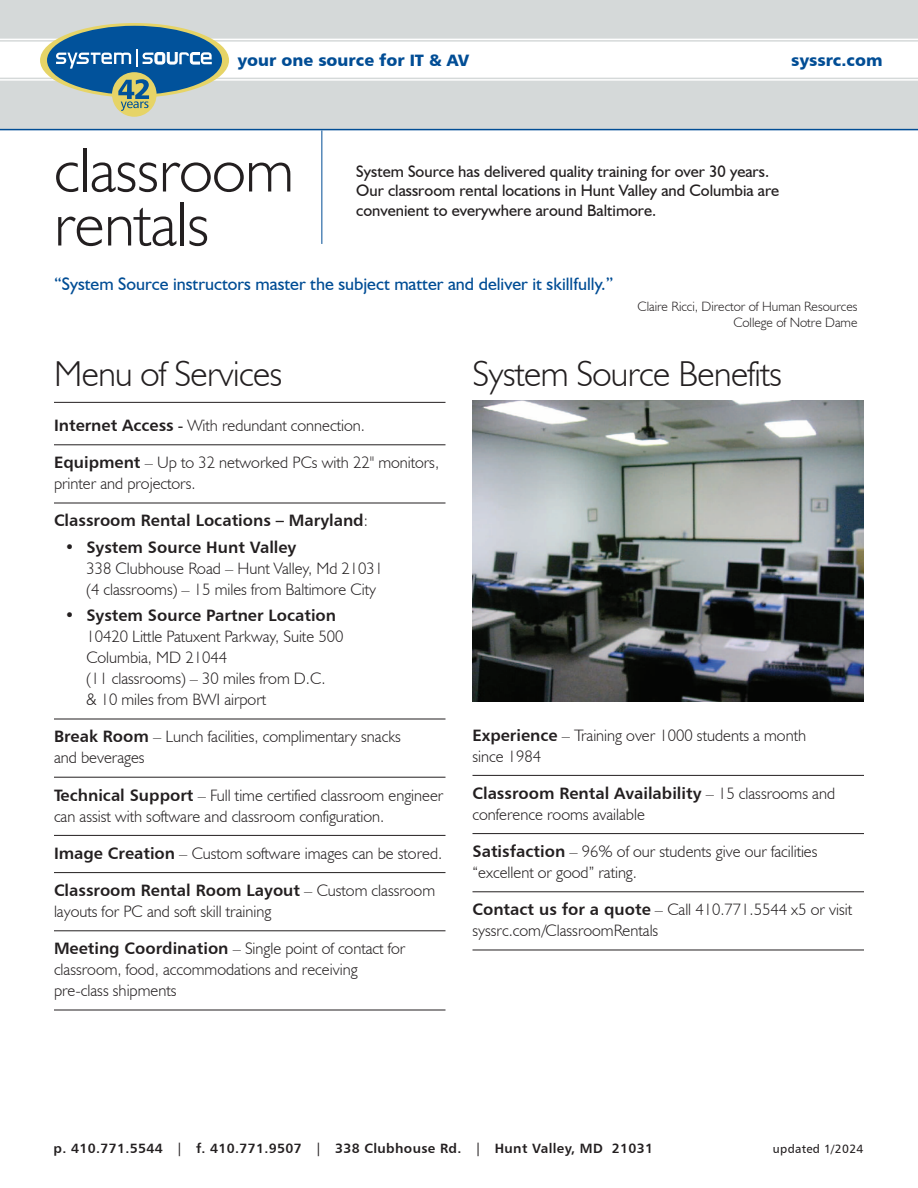
<style>
.page{position:relative;width:918px;height:1188px;background:#fff}
.page>*{position:absolute;margin:0;border:0;box-sizing:border-box;transform-origin:0 0}
.t1{font:300 63px/54px "Humanist 521 BT";letter-spacing:-.005em;color:#231f20}
.t2{font:300 36px "Humanist 521 BT";letter-spacing:-.015em;color:#231f20}
.t3{font:18px "Humanist 521 BT";color:#014d95}
.t4{font:300 16.5px/21px "Humanist 521 BT";color:#231f20}
.t5{font:16.5px "Humanist 777 BT Bold B";color:#231f20}
.t6{font:16.5px/19.8px "Humanist 521 BT";color:#231f20}
.t7{font:16.5px "Humanist 777 BT Black B";color:#014d95}
.t8{font:13.5px "Humanist 777 BT Bold B";letter-spacing:.025em;color:#231f20}
.t9{font:300 13.5px/16.2px "Humanist 521 BT";color:#231f20;text-align:right}
.t10{font:12px "Humanist 777 BT Roman B";letter-spacing:.025em;color:#231f20}
.s1{font-family:"Humanist 777 BT Bold B";font-weight:400}
.s2{font-weight:400}
.s3{font-family:"Humanist 521 BT";font-weight:300}
.s4{font-family:"Humanist 777 BT Roman B"}
</style>
<div class="page">
<div style="left:0;top:0;width:918px;height:130px;background:#d5d9d9"></div>
<div style="left:0;top:39px;width:918px;height:41px;background:#fff"></div>
<hr style="left:0;top:78px;width:918px;height:4px;background:#d5d9d9">
<div style="left:0;top:37px;width:918px;height:5px;background:#e4e6e6"></div>
<hr style="left:0;top:39px;width:918px;height:1px;background:#fff">
<hr style="left:0;top:129px;width:918px;height:1px;background:#014d95">
<hr style="left:0;top:79px;width:918px;height:2px;background:#fff">
<svg style="left:40px;top:23px;width:189px;height:75px"></svg>
<div style="left:47px;top:26px;width:175px;height:69px;background:#01529b;border-radius:50%"></div>
<svg style="left:56px;top:49px;width:81px;height:20px"></svg>
<svg style="left:143px;top:52px;width:69px;height:12px"></svg>
<div style="left:112px;top:72px;width:45px;height:45px;background:#e6d467;border-radius:50%"></div>
<svg style="left:118px;top:79px;width:31px;height:32px"></svg>
<hr style="left:321px;top:131px;width:1px;height:113px;background:#014d95">
<hr style="left:54px;top:402px;width:392px;height:1px;background:#231f20">
<hr style="left:54px;top:444px;width:392px;height:1px;background:#231f20">
<hr style="left:54px;top:503px;width:392px;height:1px;background:#231f20">
<hr style="left:54px;top:719px;width:392px;height:1px;background:#231f20">
<hr style="left:54px;top:777px;width:392px;height:1px;background:#231f20">
<hr style="left:54px;top:835px;width:392px;height:1px;background:#231f20">
<hr style="left:54px;top:872px;width:392px;height:1px;background:#231f20">
<hr style="left:54px;top:930px;width:392px;height:1px;background:#231f20">
<hr style="left:54px;top:1010px;width:392px;height:1px;background:#231f20">
<img style="left:472px;top:400px;width:392px;height:301px">
<hr style="left:472px;top:775px;width:392px;height:1px;background:#231f20">
<hr style="left:472px;top:833px;width:392px;height:1px;background:#231f20">
<hr style="left:472px;top:891px;width:392px;height:1px;background:#231f20">
<hr style="left:472px;top:950px;width:392px;height:1px;background:#231f20">
<p class="t7" style="left:237px;top:49px;width:234px">your one source for IT &amp; AV</p>
<p class="t7" style="left:791px;top:49px;width:93px">syssrc.com</p>
<h1 class="t1" style="left:54px;top:142px;width:241px">classroom rentals</h1>
<p class="t6" style="left:356px;top:161px;width:424px">System Source has delivered quality training for over 30 years.<br>Our classroom rental locations in Hunt Valley and Columbia are convenient to everywhere around Baltimore.</p>
<p class="t3" style="left:54px;top:272px;width:561px">“System Source instructors master the subject matter and deliver it skillfully.”</p>
<p class="t9" style="left:638px;top:298px;width:221px">Claire Ricci, Director of Human Resources<br>College of Notre Dame</p>
<h2 class="t2" style="left:54px;top:351px;width:230px">Menu of Services</h2>
<p class="t4" style="left:54px;top:414px;width:312px"><span class="s1">Internet Access</span> <span class="s2">-</span> With redundant connection.</p>
<p class="t4" style="left:54px;top:452px;width:387px"><span class="s1">Equipment</span> – Up to 32 networked PCs with 22" monitors, printer and projectors.</p>
<p class="t5" style="left:54px;top:510px;width:315px">Classroom Rental Locations – Maryland<span class="s3">:</span></p>
<p class="t5" style="left:65px;top:537px;width:233px"><span class="s3">•</span> System Source Hunt Valley</p>
<p class="t4" style="left:86px;top:557px;width:298px">338 Clubhouse Road – Hunt Valley, Md 21031 (4 classrooms) – 15 miles from Baltimore City</p>
<p class="t5" style="left:65px;top:605px;width:273px"><span class="s3">•</span> System Source Partner Location</p>
<p class="t4" style="left:86px;top:626px;width:258px">10420 Little Patuxent Parkway, Suite 500<br>Columbia, MD 21044<br>(11 classrooms) – 30 miles from D.C.<br>&amp; 10 miles from BWI airport</p>
<p class="t4" style="left:54px;top:726px;width:348px"><span class="s1">Break Room</span> – Lunch facilities, complimentary snacks and beverages</p>
<p class="t4" style="left:54px;top:784px;width:391px"><span class="s1">Technical Support</span> – Full time certified classroom engineer can assist with software and classroom configuration.</p>
<p class="t4" style="left:54px;top:842px;width:390px"><span class="s1">Image Creation</span> – Custom software images can be stored.</p>
<p class="t5" style="left:54px;top:880px;width:383px">Classroom Rental Room Layout <span class="s3">– Custom classroom</span></p>
<p class="t4" style="left:54px;top:900px;width:219px">layouts for PC and soft skill training</p>
<p class="t4" style="left:54px;top:938px;width:353px"><span class="s1">Meeting Coordination</span> – Single point of contact for classroom, food, accommodations and receiving pre-class shipments</p>
<h2 class="t2" style="left:472px;top:351px;width:311px">System Source Benefits</h2>
<p class="t4" style="left:472px;top:724px;width:335px"><span class="s1">Experience</span> – Training over 1000 students a month since 1984</p>
<p class="t5" style="left:472px;top:783px;width:364px">Classroom Rental Availability <span class="s3">– 15 classrooms and</span></p>
<p class="t4" style="left:472px;top:803px;width:174px">conference rooms available</p>
<p class="t4" style="left:472px;top:840px;width:347px"><span class="s1">Satisfaction</span> – 96% of our students give our facilities “excellent or good” rating.</p>
<p class="t4" style="left:472px;top:899px;width:381px"><span class="s1">Contact us for a quote</span> – Call 410.771.5544 x5 or visit syssrc.com/ClassroomRentals</p>
<p class="t8" style="left:53px;top:1139px;width:601px">p. 410.771.5544 <span class="s4">|</span> f. 410.771.9507 <span class="s4">|</span> 338 Clubhouse Rd. <span class="s4">|</span> Hunt Valley, MD 21031</p>
<p class="t10" style="left:773px;top:1141px;width:92px">updated 1/2024</p>
</div>
